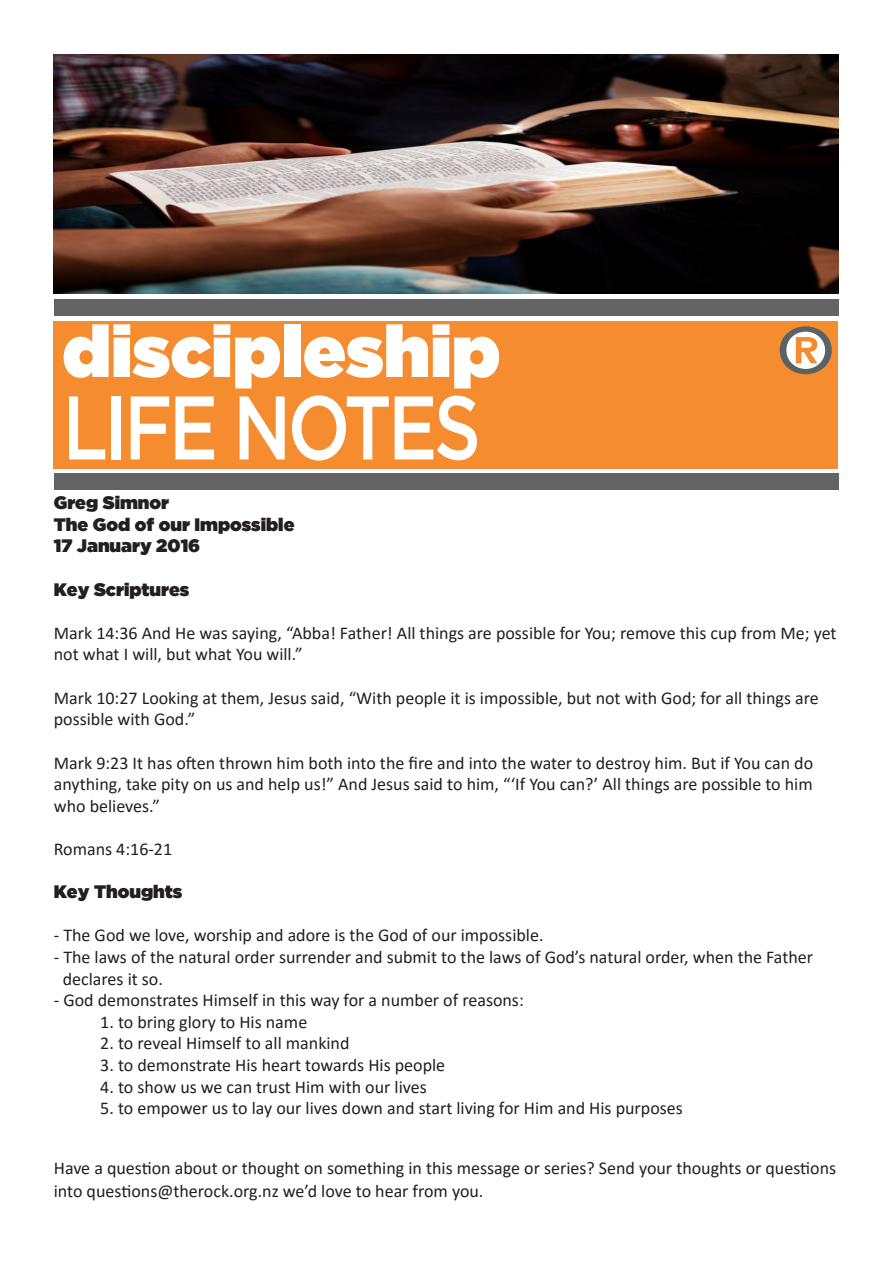
<style>
.page{position:relative;width:893px;height:1263px;background:#fff}
.page>*{position:absolute;margin:0;border:0;box-sizing:border-box;transform-origin:0 0}
.Subhead{font:500 90px "Gotham";letter-spacing:-.05em;color:#fff;scale:.82 1}
.t1{font:72px "Gotham Ultra";color:#fff}
.t2{font:18px/21.6px "Calibri";color:#231f20}
.t3{font:18px "Gotham Ultra";color:#231f20}
</style>
<div class="page">
<div style="left:54px;top:321px;width:784px;height:147px;background:#f68c30"></div>
<div style="left:54px;top:299px;width:785px;height:17px;background:#636366"></div>
<svg style="left:780px;top:326px;width:52px;height:48px"></svg>
<img style="left:54px;top:54px;width:785px;height:240px">
<div style="left:54px;top:473px;width:785px;height:17px;background:#636366"></div>
<p class="t1" style="left:62px;top:310px;width:440px">discipleship</p>
<p class="Subhead" style="left:62px;top:376px;width:512px">LIFE NOTES</p>
<p class="t3" style="left:54px;top:492px;width:117px">Greg Simnor</p>
<p class="t3" style="left:54px;top:514px;width:242px">The God of our Impossible</p>
<p class="t3" style="left:54px;top:536px;width:148px">17 January 2016</p>
<p class="t3" style="left:54px;top:579px;width:137px">Key Scriptures</p>
<p class="t2" style="left:54px;top:622px;width:784px">Mark 14:36 And He was saying, “Abba! Father! All things are possible for You; remove this cup from Me; yet not what I will, but what You will.”</p>
<p class="t2" style="left:54px;top:686px;width:766px">Mark 10:27 Looking at them, Jesus said, “With people it is impossible, but not with God; for all things are possible with God.”</p>
<p class="t2" style="left:54px;top:751px;width:761px;text-align:justify">Mark 9:23 It has often thrown him both into the fire and into the water to destroy him. But if You can do anything, take pity on us and help us!” And Jesus said to him, “‘If You can?’ All things are possible to him who believes.”</p>
<p class="t2" style="left:54px;top:838px;width:120px">Romans 4:16-21</p>
<p class="t3" style="left:54px;top:881px;width:130px">Key Thoughts</p>
<p class="t2" style="left:54px;top:924px;width:491px">- The God we love, worship and adore is the God of our impossible.</p>
<p class="t2" style="left:63px;top:946px;width:752px;text-indent:-9px">- The laws of the natural order surrender and submit to the laws of God’s natural order, when the Father declares it so.</p>
<p class="t2" style="left:54px;top:989px;width:471px">- God demonstrates Himself in this way for a number of reasons:</p>
<p class="t2" style="left:100px;top:1010px;width:208px">1. to bring glory to His name</p>
<p class="t2" style="left:100px;top:1032px;width:251px">2. to reveal Himself to all mankind</p>
<p class="t2" style="left:100px;top:1054px;width:346px">3. to demonstrate His heart towards His people</p>
<p class="t2" style="left:100px;top:1075px;width:328px">4. to show us we can trust Him with our lives</p>
<p class="t2" style="left:100px;top:1097px;width:584px">5. to empower us to lay our lives down and start living for Him and His purposes</p>
<p class="t2" style="left:54px;top:1156px;width:784px;line-height:22.5px">Have a question about or thought on something in this message or series? Send your thoughts or questions into questions@therock.org.nz we’d love to hear from you.</p>
</div>
